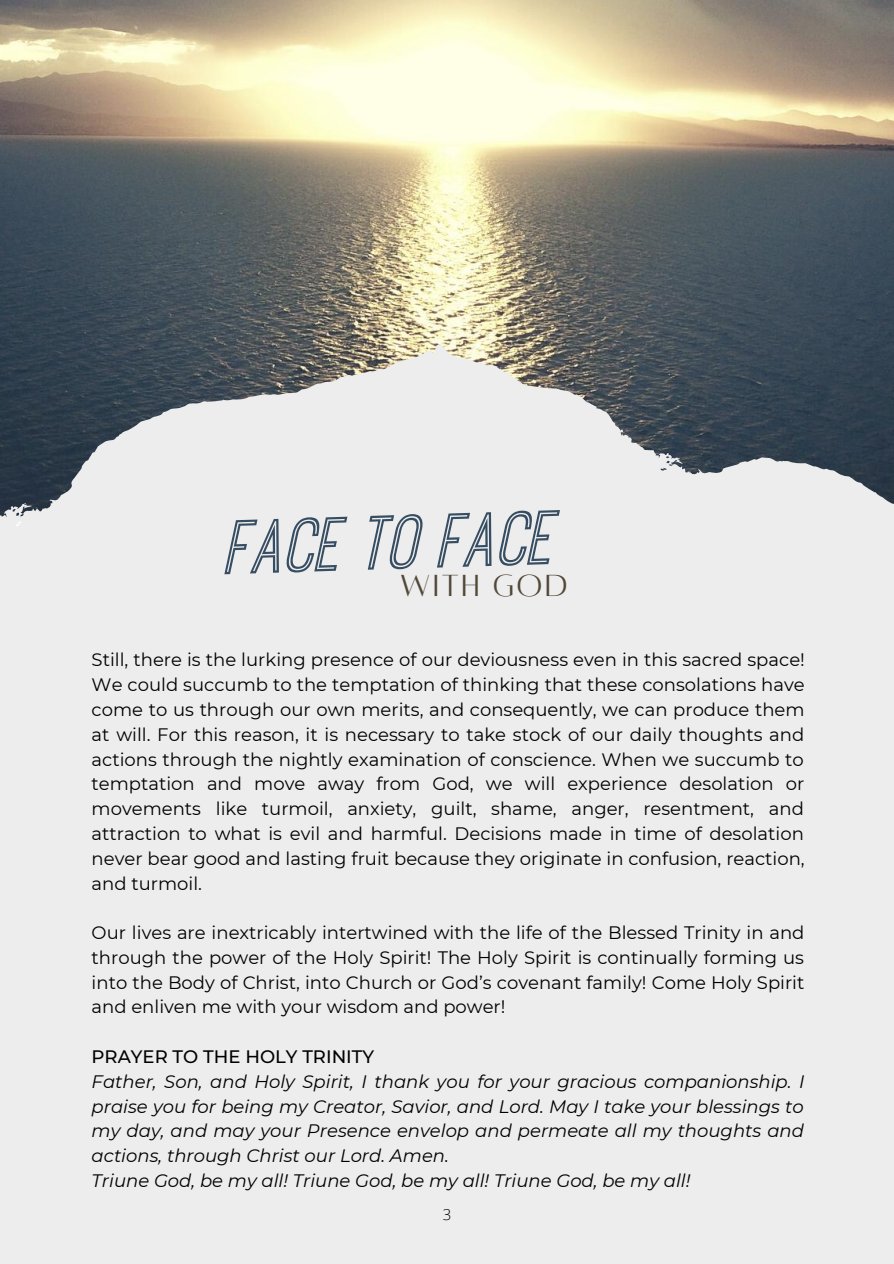
<style>
.page{position:relative;width:894px;height:1264px;background:#fff}
.page>*{position:absolute;margin:0;border:0;box-sizing:border-box;transform-origin:0 0}
.t1{font:italic 79.65px "Ostrich Sans Inline";color:#364d62}
.t2{font:33.75px "Alta regular";letter-spacing:.07em;color:#524838}
.t3{font:18px/24.8px "Montserrat";color:#000;text-align:justify}
.t4{font:italic 18px/24.8px "Montserrat";color:#000}
.t5{font:500 18px "Montserrat";color:#000}
.t6{font:300 15px "Open Sans";color:#000}
</style>
<div class="page">
<div style="left:0;top:459px;width:893px;height:804px;background:#ededed"></div>
<img style="left:0;top:0;width:893px;height:517px">
<h1 class="t1" style="left:222px;top:500px;width:329px;rotate:-2deg">Face to Face</h1>
<h2 class="t2" style="left:400px;top:568px;width:169px">WITH GOD</h2>
<p class="t3" style="left:92px;top:647px;width:714px">Still, there is the lurking presence of our deviousness even in this sacred space!<br>We could succumb to the temptation of thinking that these consolations have come to us through our own merits, and consequently, we can produce them at will. For this reason, it is necessary to take stock of our daily thoughts and actions through the nightly examination of conscience. When we succumb to temptation and move away from God, we will experience desolation or movements like turmoil, anxiety, guilt, shame, anger, resentment, and attraction to what is evil and harmful. Decisions made in time of desolation never bear good and lasting fruit because they originate in confusion, reaction, and turmoil.</p>
<p class="t3" style="left:92px;top:920px;width:714px">Our lives are inextricably intertwined with the life of the Blessed Trinity in and through the power of the Holy Spirit! The Holy Spirit is continually forming us into the Body of Christ, into Church or God’s covenant family! Come Holy Spirit and enliven me with your wisdom and power!</p>
<p class="t5" style="left:92px;top:1045px;width:284px">PRAYER TO THE HOLY TRINITY</p>
<p class="t4" style="left:92px;top:1068px;width:714px">Father, Son, and Holy Spirit, I thank you for your gracious companionship. I praise you for being my Creator, Savior, and Lord. May I take your blessings to my day, and may your Presence envelop and permeate all my thoughts and actions, through Christ our Lord. Amen.<br>Triune God, be my all! Triune God, be my all! Triune God, be my all!</p>
<p class="t6" style="left:443px;top:1204px;width:10px">3</p>
</div>
